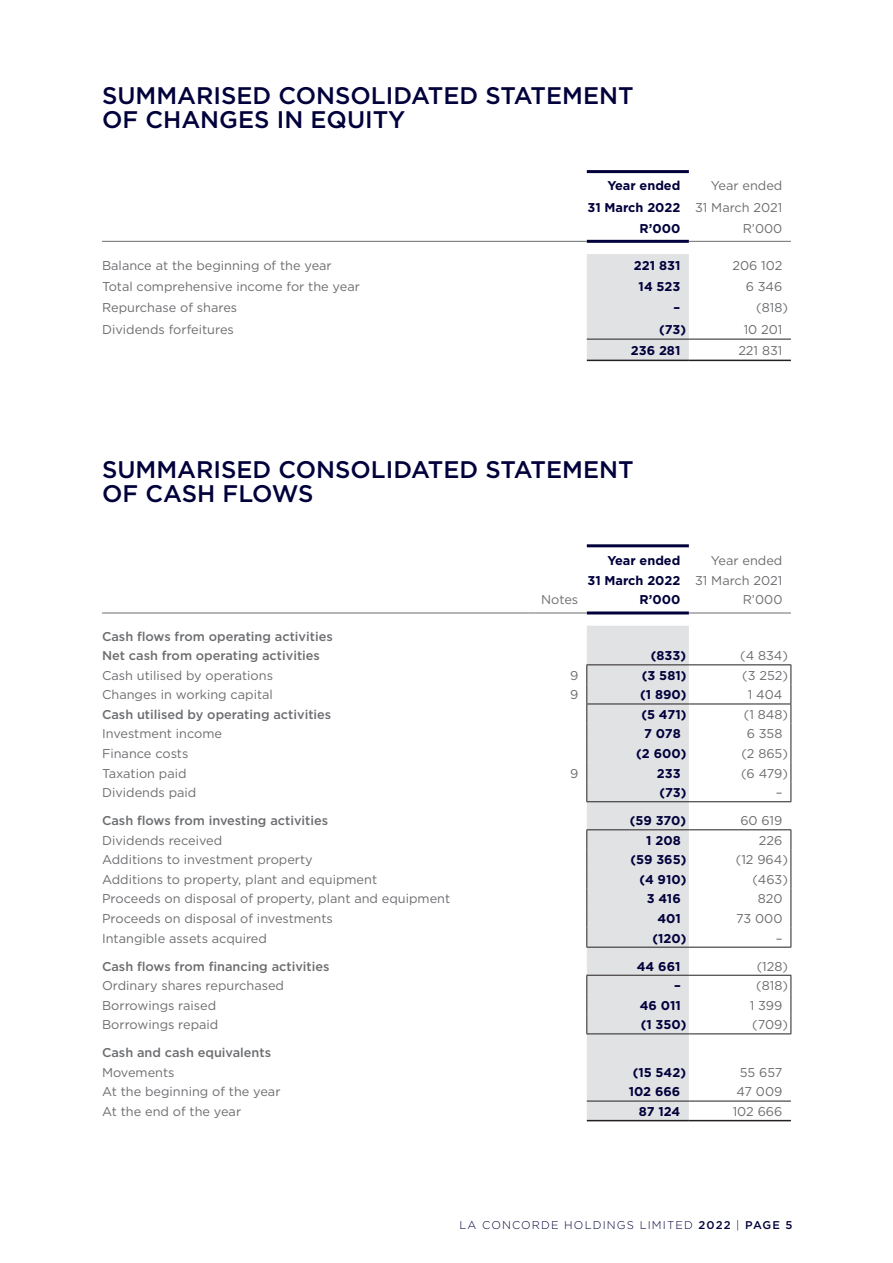
<style>
.page{position:relative;width:893px;height:1263px;background:#fff}
.page>*{position:absolute;margin:0;border:0;box-sizing:border-box;transform-origin:0 0}
.t1{font:500 24px/24px "Gotham";color:#01003b}
.t2{font:12.75px/20.4px "Gotham";color:#6c6d70;text-align:right}
.t3{font:700 12.75px "Gotham";color:#01003b}
.t4{font:500 12.75px/19.5px "Gotham";color:#6c6d70}
.t5{font:300 11.25px "Gotham";letter-spacing:.1em;color:#01003b}
.s1{font-weight:400;color:#6c6d70}
.s2{font-weight:700;color:#01003b}
.s3{font-weight:500}
</style>
<div class="page">
<div style="left:587px;top:254px;width:102px;height:106px;background:#e1e2e4"></div>
<hr style="left:587px;top:240px;width:102px;height:3px;background:#01003b">
<hr style="left:102px;top:241px;width:485px;height:1px;background:#6c6d70">
<hr style="left:689px;top:241px;width:102px;height:1px;background:#6c6d70">
<hr style="left:587px;top:360px;width:102px;height:1px;background:#231f20">
<hr style="left:689px;top:360px;width:102px;height:1px;background:#231f20">
<hr style="left:587px;top:339px;width:102px;height:1px;background:#231f20">
<hr style="left:689px;top:339px;width:102px;height:1px;background:#231f20">
<hr style="left:587px;top:170px;width:102px;height:3px;background:#01003b">
<div style="left:587px;top:626px;width:102px;height:494px;background:#e1e2e4"></div>
<hr style="left:587px;top:611px;width:102px;height:3px;background:#01003b">
<hr style="left:102px;top:613px;width:434px;height:1px;background:#6c6d70">
<hr style="left:536px;top:613px;width:51px;height:1px;background:#6c6d70">
<hr style="left:689px;top:613px;width:102px;height:1px;background:#6c6d70">
<hr style="left:586px;top:829px;width:103px;height:1px;background:#231f20">
<hr style="left:689px;top:829px;width:102px;height:1px;background:#231f20">
<svg style="left:586px;top:830px;width:1px;height:117px"></svg>
<svg style="left:790px;top:830px;width:1px;height:117px"></svg>
<hr style="left:586px;top:947px;width:103px;height:1px;background:#231f20">
<hr style="left:689px;top:947px;width:102px;height:1px;background:#231f20">
<hr style="left:586px;top:801px;width:103px;height:1px;background:#231f20">
<hr style="left:689px;top:801px;width:102px;height:1px;background:#231f20">
<hr style="left:586px;top:664px;width:103px;height:1px;background:#231f20">
<hr style="left:689px;top:664px;width:102px;height:1px;background:#231f20">
<svg style="left:586px;top:665px;width:1px;height:136px"></svg>
<svg style="left:790px;top:665px;width:1px;height:136px"></svg>
<hr style="left:586px;top:704px;width:103px;height:1px;background:#231f20">
<hr style="left:689px;top:704px;width:102px;height:1px;background:#231f20">
<hr style="left:587px;top:1120px;width:102px;height:1px;background:#231f20">
<hr style="left:689px;top:1120px;width:102px;height:1px;background:#231f20">
<hr style="left:587px;top:1101px;width:102px;height:1px;background:#231f20">
<hr style="left:689px;top:1101px;width:102px;height:1px;background:#231f20">
<hr style="left:586px;top:975px;width:103px;height:1px;background:#231f20">
<hr style="left:689px;top:975px;width:102px;height:1px;background:#231f20">
<svg style="left:586px;top:975px;width:1px;height:58px"></svg>
<svg style="left:790px;top:975px;width:1px;height:58px"></svg>
<hr style="left:586px;top:1033px;width:103px;height:1px;background:#231f20">
<hr style="left:689px;top:1033px;width:102px;height:1px;background:#231f20">
<hr style="left:587px;top:544px;width:102px;height:3px;background:#01003b">
<h1 class="t1" style="left:102px;top:83px;width:533px">SUMMARISED CONSOLIDATED STATEMENT<br>OF CHANGES IN EQUITY</h1>
<p class="t3" style="left:607px;top:177px;width:75px">Year ended</p>
<p class="t2" style="left:711px;top:175px;width:73px">Year ended</p>
<p class="t3" style="left:587px;top:199px;width:196px">31 March 2022 <span class="s1">31 March 2021</span></p>
<p class="t3" style="left:640px;top:220px;width:42px">R’000</p>
<p class="t2" style="left:743px;top:218px;width:41px">R’000</p>
<p class="t2" style="left:102px;top:255px;width:231px">Balance at the beginning of the year</p>
<p class="t3" style="left:634px;top:257px;width:48px">221 831</p>
<p class="t2" style="left:732px;top:255px;width:52px">206 102</p>
<p class="t2" style="left:102px;top:276px;width:259px">Total comprehensive income for the year</p>
<p class="t3" style="left:639px;top:278px;width:43px">14 523</p>
<p class="t2" style="left:746px;top:276px;width:38px">6 346</p>
<p class="t2" style="left:102px;top:297px;width:137px">Repurchase of shares</p>
<p class="t3" style="left:674px;top:299px;width:8px">–</p>
<p class="t2" style="left:756px;top:297px;width:33px">(818)</p>
<p class="t2" style="left:102px;top:319px;width:133px">Dividends forfeitures</p>
<p class="t3" style="left:659px;top:321px;width:28px">(73)</p>
<p class="t2" style="left:744px;top:319px;width:40px">10 201</p>
<p class="t3" style="left:631px;top:342px;width:51px">236 281</p>
<p class="t2" style="left:738px;top:340px;width:46px">221 831</p>
<h1 class="t1" style="left:102px;top:458px;width:533px">SUMMARISED CONSOLIDATED STATEMENT<br>OF CASH FLOWS</h1>
<p class="t2" style="left:587px;top:549px;width:196px">Year ended<br><span class="s2">31 March 2022</span> 31 March 2021</p>
<p class="t3" style="left:607px;top:551px;width:75px">Year ended</p>
<p class="t4" style="left:102px;top:626px;width:232px">Cash flows from operating activities<br>Net cash from operating activities</p>
<p class="t2" style="left:541px;top:589px;width:39px">Notes</p>
<p class="t3" style="left:640px;top:591px;width:42px">R’000</p>
<p class="t2" style="left:743px;top:589px;width:41px">R’000</p>
<p class="t3" style="left:651px;top:647px;width:37px">(833)</p>
<p class="t2" style="left:740px;top:645px;width:49px">(4 834)</p>
<p class="t2" style="left:102px;top:665px;width:172px">Cash utilised by operations</p>
<p class="t2" style="left:570px;top:665px;width:10px">9</p>
<p class="t3" style="left:642px;top:667px;width:46px">(3 581)</p>
<p class="t2" style="left:742px;top:665px;width:47px">(3 252)</p>
<p class="t2" style="left:102px;top:684px;width:172px">Changes in working capital</p>
<p class="t2" style="left:570px;top:684px;width:10px">9</p>
<p class="t3" style="left:640px;top:686px;width:48px">(1 890)</p>
<p class="t2" style="left:748px;top:684px;width:36px">1 404</p>
<p class="t4" style="left:102px;top:704px;width:231px">Cash utilised by operating activities</p>
<p class="t3" style="left:641px;top:706px;width:47px">(5 471)</p>
<p class="t2" style="left:744px;top:704px;width:46px">(1 848)</p>
<p class="t2" style="left:102px;top:723px;width:122px">Investment income</p>
<p class="t3" style="left:644px;top:725px;width:38px">7 078</p>
<p class="t2" style="left:747px;top:723px;width:37px">6 358</p>
<p class="t2" style="left:102px;top:743px;width:88px">Finance costs</p>
<p class="t3" style="left:636px;top:745px;width:52px">(2 600)</p>
<p class="t2" style="left:741px;top:743px;width:48px">(2 865)</p>
<p class="t2" style="left:102px;top:762px;width:86px">Taxation paid</p>
<p class="t2" style="left:570px;top:762px;width:10px">9</p>
<p class="t3" style="left:657px;top:764px;width:25px">233</p>
<p class="t2" style="left:741px;top:762px;width:48px">(6 479)</p>
<p class="t2" style="left:102px;top:782px;width:96px">Dividends paid</p>
<p class="t3" style="left:659px;top:784px;width:28px">(73)</p>
<p class="t2" style="left:776px;top:782px;width:8px">–</p>
<p class="t4" style="left:102px;top:811px;width:228px">Cash flows from investing activities</p>
<p class="t3" style="left:630px;top:812px;width:58px">(59 370)</p>
<p class="t2" style="left:740px;top:810px;width:44px">60 619</p>
<p class="t2" style="left:102px;top:830px;width:122px">Dividends received</p>
<p class="t3" style="left:646px;top:832px;width:36px">1 208</p>
<p class="t2" style="left:759px;top:830px;width:25px">226</p>
<p class="t2" style="left:102px;top:849px;width:212px">Additions to investment property</p>
<p class="t3" style="left:630px;top:851px;width:57px">(59 365)</p>
<p class="t2" style="left:736px;top:849px;width:54px">(12 964)</p>
<p class="t2" style="left:102px;top:869px;width:277px">Additions to property, plant and equipment</p>
<p class="t3" style="left:639px;top:871px;width:49px">(4 910)</p>
<p class="t2" style="left:752px;top:869px;width:37px">(463)</p>
<p class="t2" style="left:102px;top:888px;width:350px">Proceeds on disposal of property, plant and equipment</p>
<p class="t3" style="left:647px;top:890px;width:36px">3 416</p>
<p class="t2" style="left:758px;top:888px;width:26px">820</p>
<p class="t2" style="left:102px;top:908px;width:232px">Proceeds on disposal of investments</p>
<p class="t3" style="left:657px;top:910px;width:25px">401</p>
<p class="t2" style="left:736px;top:908px;width:48px">73 000</p>
<p class="t2" style="left:102px;top:927px;width:166px">Intangible assets acquired</p>
<p class="t3" style="left:652px;top:929px;width:35px">(120)</p>
<p class="t2" style="left:776px;top:927px;width:8px">–</p>
<p class="t4" style="left:102px;top:956px;width:229px">Cash flows from financing activities</p>
<p class="t3" style="left:637px;top:958px;width:45px">44 661</p>
<p class="t2" style="left:757px;top:956px;width:33px">(128)</p>
<p class="t2" style="left:102px;top:975px;width:184px">Ordinary shares repurchased</p>
<p class="t3" style="left:674px;top:977px;width:8px">–</p>
<p class="t2" style="left:756px;top:975px;width:33px">(818)</p>
<p class="t2" style="left:102px;top:995px;width:116px">Borrowings raised</p>
<p class="t3" style="left:640px;top:997px;width:43px">46 011</p>
<p class="t2" style="left:750px;top:995px;width:34px">1 399</p>
<p class="t2" style="left:102px;top:1014px;width:118px">Borrowings repaid</p>
<p class="t3" style="left:641px;top:1016px;width:47px">(1 350)</p>
<p class="t2" style="left:752px;top:1014px;width:37px">(709)</p>
<p class="t4" style="left:102px;top:1043px;width:171px">Cash and cash equivalents</p>
<p class="t2" style="left:102px;top:1062px;width:74px">Movements</p>
<p class="t3" style="left:633px;top:1064px;width:55px">(15 542)</p>
<p class="t2" style="left:740px;top:1062px;width:44px">55 657</p>
<p class="t2" style="left:102px;top:1081px;width:180px">At the beginning of the year</p>
<p class="t3" style="left:629px;top:1083px;width:53px">102 666</p>
<p class="t2" style="left:736px;top:1081px;width:47px">47 009</p>
<p class="t2" style="left:102px;top:1101px;width:141px">At the end of the year</p>
<p class="t3" style="left:639px;top:1103px;width:43px">87 124</p>
<p class="t2" style="left:733px;top:1101px;width:51px">102 666</p>
<p class="t5" style="left:460px;top:1218px;width:335px">LA CONCORDE HOLDINGS LIMITED <span class="s3">2022</span> | <span class="s3">PAGE 5</span></p>
</div>
